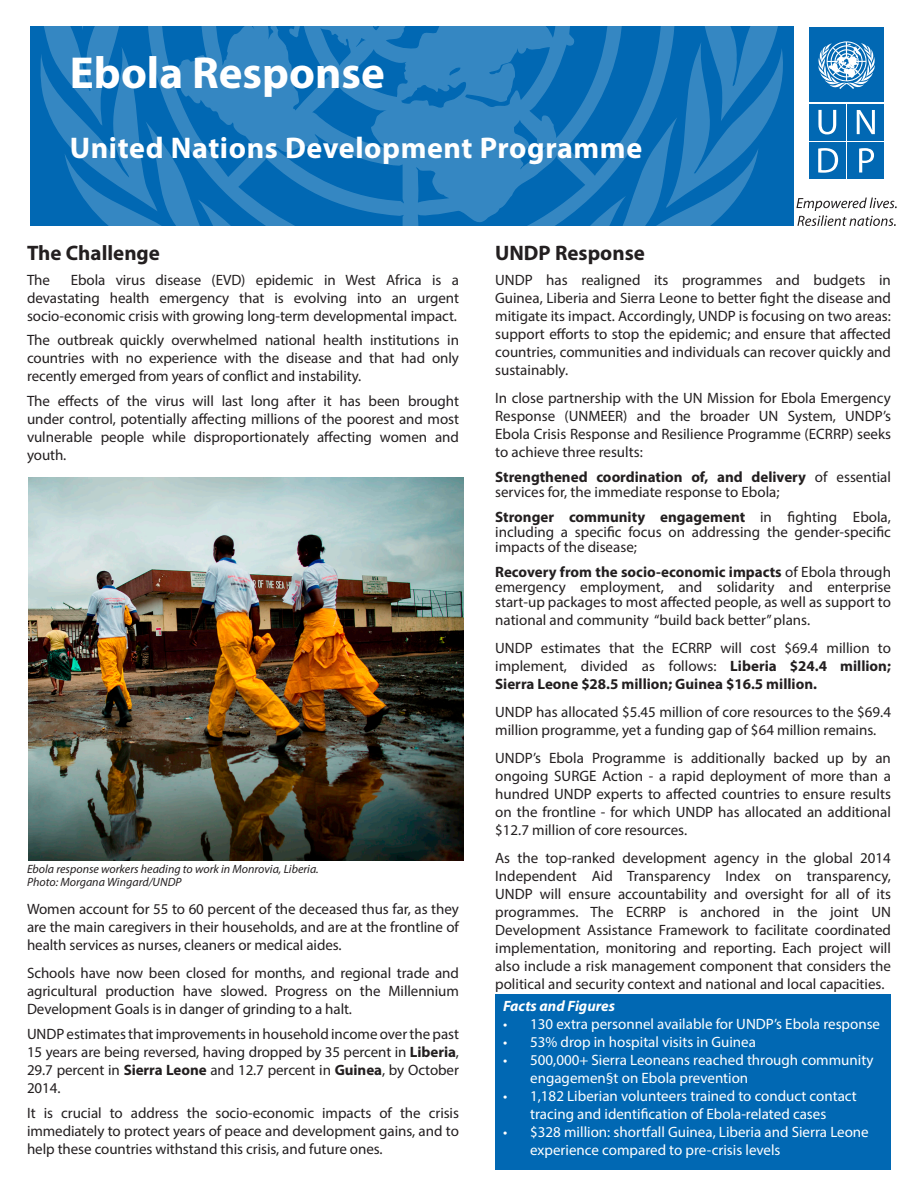
<style>
.page{position:relative;width:918px;height:1188px;background:#fff}
.page>*{position:absolute;margin:0;border:0;box-sizing:border-box;transform-origin:0 0}
.t1{font:700 45px "Myriad Pro";color:#fff}
.t2{font:700 30px "Myriad Pro";letter-spacing:.02em;color:#fff}
.t3{font:700 21px "Myriad Pro";color:#231f20}
.t4{font:15px/18px "Myriad Pro";color:#231f20;text-align:justify}
.t5{font:15px/18px "Myriad Pro";color:#fff}
.t6{font:italic 700 15px "Myriad Pro";color:#fff}
.t7{font:italic 12px/13.5px "Myriad Pro";color:#231f20}
.s1{font-weight:700}
</style>
<div class="page">
<div style="left:30px;top:166px;width:764px;height:60px;background:#0168b3"></div>
<div style="left:30px;top:27px;width:764px;height:139px;background:#0168b3"></div>
<svg style="left:39px;top:26px;width:745px;height:200px"></svg>
<svg style="left:128px;top:26px;width:555px;height:200px;fill:#3587c2"></svg>
<img style="left:28px;top:478px;width:435px;height:383px">
<div style="left:495px;top:995px;width:396px;height:175px;background:#0168b3"></div>
<div style="left:809px;top:104px;width:36px;height:36px;background:#0168b3"></div>
<svg style="left:818px;top:110px;width:18px;height:24px"></svg>
<div style="left:848px;top:104px;width:36px;height:36px;background:#0168b3"></div>
<svg style="left:857px;top:110px;width:18px;height:24px"></svg>
<div style="left:848px;top:142px;width:36px;height:37px;background:#0168b3"></div>
<svg style="left:859px;top:148px;width:15px;height:25px"></svg>
<div style="left:809px;top:142px;width:36px;height:37px;background:#0168b3"></div>
<svg style="left:818px;top:148px;width:20px;height:25px"></svg>
<div style="left:809px;top:27px;width:75px;height:75px;background:#0168b3"></div>
<svg style="left:818px;top:41px;width:57px;height:48px"></svg>
<svg style="left:796px;top:198px;width:101px;height:28px"></svg>
<p class="t1" style="left:70px;top:44px;width:317px">Ebola Response</p>
<p class="t2" style="left:70px;top:128px;width:574px">United Nations Development Programme</p>
<p class="t3" style="left:27px;top:239px;width:135px">The Challenge</p>
<p class="t4" style="left:27px;top:270px;width:25px">The</p>
<p class="t4" style="left:27px;top:270px;width:434px;text-indent:44px">Ebola virus disease (EVD) epidemic in West Africa is a devastating health emergency that is evolving into an urgent socio-economic crisis with growing long-term developmental impact.</p>
<p class="t4" style="left:27px;top:331px;width:434px">The outbreak quickly overwhelmed national health institutions in countries with no experience with the disease and that had only recently emerged from years of conflict and instability.</p>
<p class="t4" style="left:27px;top:392px;width:434px">The effects of the virus will last long after it has been brought under control, potentially affecting millions of the poorest and most vulnerable people while disproportionately affecting women and youth.</p>
<p class="t7" style="left:27px;top:862px;width:293px">Ebola response workers heading to work in Monrovia, Liberia.<br>Photo: Morgana Wingard/UNDP</p>
<p class="t4" style="left:27px;top:900px;width:434px">Women account for 55 to 60 percent of the deceased thus far, as they are the main caregivers in their households, and are at the frontline of health services as nurses, cleaners or medical aides.</p>
<p class="t4" style="left:27px;top:964px;width:434px">Schools have now been closed for months, and regional trade and agricultural production have slowed. Progress on the Millennium Development Goals is in danger of grinding to a halt.</p>
<p class="t4" style="left:27px;top:1025px;width:434px">UNDP estimates that improvements in household income over the past 15 years are being reversed, having dropped by 35 percent in <span class="s1">Liberia</span>, 29.7 percent in <span class="s1">Sierra Leone</span> and 12.7 percent in <span class="s1">Guinea</span>, by October 2014.</p>
<p class="t4" style="left:27px;top:1104px;width:434px">It is crucial to address the socio-economic impacts of the crisis immediately to protect years of peace and development gains, and to help these countries withstand this crisis, and future ones.</p>
<p class="t3" style="left:495px;top:239px;width:151px">UNDP Response</p>
<p class="t4" style="left:495px;top:270px;width:397px">UNDP has realigned its programmes and budgets in Guinea, Liberia and Sierra Leone to better fight the disease and mitigate its impact. Accordingly, UNDP is focusing on two areas: support efforts to stop the epidemic; and ensure that affected countries, communities and individuals can recover quickly and sustainably.</p>
<p class="t4" style="left:495px;top:388px;width:397px">In close partnership with the UN Mission for Ebola Emergency Response (UNMEER) and the broader UN System, UNDP’s Ebola Crisis Response and Resilience Programme (ECRRP) seeks to achieve three results:</p>
<p class="t4" style="left:495px;top:469px;width:397px;line-height:15px"><span class="s1">Strengthened coordination of, and delivery</span> of essential services for, the immediate response to Ebola;</p>
<p class="t4" style="left:495px;top:509px;width:397px;line-height:15px"><span class="s1">Stronger community engagement</span> in fighting Ebola, including a specific focus on addressing the gender-specific impacts of the disease;</p>
<p class="t4" style="left:495px;top:564px;width:397px;line-height:15px"><span class="s1">Recovery from the socio-economic impacts</span> of Ebola through emergency employment, and solidarity and enterprise start-up packages to most affected people, as well as support to</p>
<p class="t4" style="left:495px;top:610px;width:316px">national and community “build back better” plans.</p>
<p class="t4" style="left:495px;top:639px;width:397px">UNDP estimates that the ECRRP will cost $69.4 million to implement, divided as follows: <span class="s1">Liberia $24.4 million; Sierra Leone $28.5 million; Guinea $16.5 million.</span></p>
<p class="t4" style="left:495px;top:703px;width:397px">UNDP has allocated $5.45 million of core resources to the $69.4 million programme, yet a funding gap of $64 million remains.</p>
<p class="t4" style="left:495px;top:749px;width:397px">UNDP’s Ebola Programme is additionally backed up by an ongoing SURGE Action - a rapid deployment of more than a hundred UNDP experts to affected countries to ensure results on the frontline - for which UNDP has allocated an additional $12.7 million of core resources.</p>
<p class="t4" style="left:495px;top:849px;width:397px">As the top-ranked development agency in the global 2014<br>Independent Aid Transparency Index on transparency, UNDP will ensure accountability and oversight for all of its programmes. The ECRRP is anchored in the joint UN Development Assistance Framework to facilitate coordinated implementation, monitoring and reporting. Each project will also include a risk management component that considers the political and security context and national and local capacities.</p>
<p class="t6" style="left:503px;top:996px;width:113px">Facts and Figures</p>
<p class="t5" style="left:503px;top:1015px;width:379px">• 130 extra personnel available for UNDP’s Ebola response</p>
<p class="t5" style="left:503px;top:1033px;width:254px">• 53% drop in hospital visits in Guinea</p>
<p class="t5" style="left:530px;top:1051px;width:345px;text-indent:-27px">• 500,000+ Sierra Leoneans reached through community engagemen§t on Ebola prevention</p>
<p class="t5" style="left:503px;top:1087px;width:355px;text-align:center">• 1,182 Liberian volunteers trained to conduct contact tracing and identification of Ebola-related cases</p>
<p class="t5" style="left:530px;top:1123px;width:340px;text-indent:-27px">• $328 million: shortfall Guinea, Liberia and Sierra Leone experience compared to pre-crisis levels</p>
</div>
